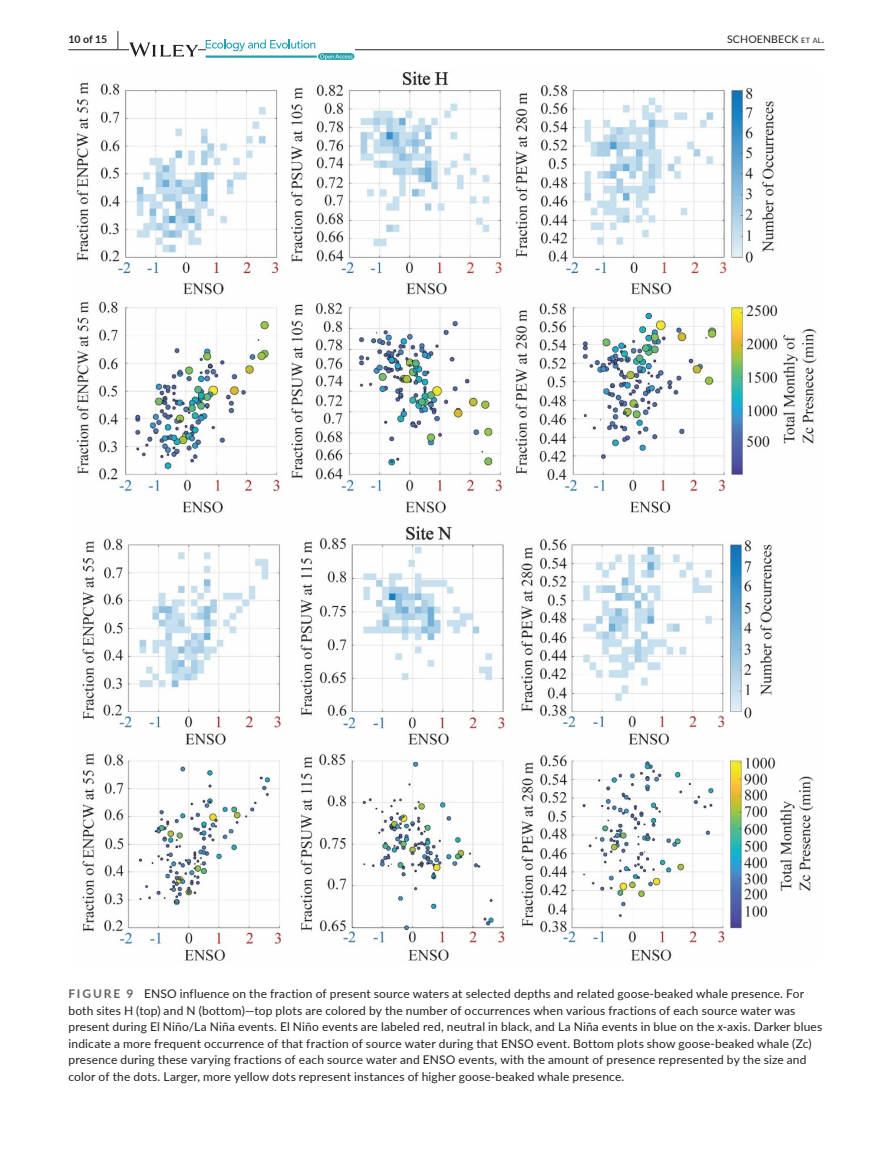
<style>
.page{position:relative;width:893px;height:1174px;background:#fff}
.page>*{position:absolute;margin:0;border:0;box-sizing:border-box;transform-origin:0 0}
.t1{font:12px/16.5px "Lato";letter-spacing:.015em;color:#231f20}
.t2{font:10.5px "Lato";letter-spacing:.02em;color:#231f20}
.t3{font:700 10.5px "Lato";color:#231f20}
.s1{font-size:19.5px}
.s2{font-size:7.35px}
.s3{font-weight:700;color:#636366}
.s4{font-style:italic}
</style>
<div class="page">
<hr style="left:68px;top:49px;width:756px;height:1px;background:#231f20">
<svg style="left:129px;top:42px;width:69px;height:15px"></svg>
<svg style="left:206px;top:39px;width:148px;height:21px"></svg>
<img style="left:76px;top:71px;width:741px;height:890px">
<p class="t3" style="left:68px;top:31px;width:52px">10 of 15 <span class="s1">|</span></p>
<p class="t2" style="left:727px;top:31px;width:99px">SCHOENBECK <span class="s2">et al</span>.</p>
<p class="t1" style="left:68px;top:985px;width:755px"><span class="s3">FIGURE 9</span> ENSO influence on the fraction of present source waters at selected depths and related goose-beaked whale presence. For both sites H (top) and N (bottom)—top plots are colored by the number of occurrences when various fractions of each source water was present during El Niño/La Niña events. El Niño events are labeled red, neutral in black, and La Niña events in blue on the <span class="s4">x</span>-axis. Darker blues indicate a more frequent occurrence of that fraction of source water during that ENSO event. Bottom plots show goose-beaked whale (Zc) presence during these varying fractions of each source water and ENSO events, with the amount of presence represented by the size and color of the dots. Larger, more yellow dots represent instances of higher goose-beaked whale presence.</p>
</div>
